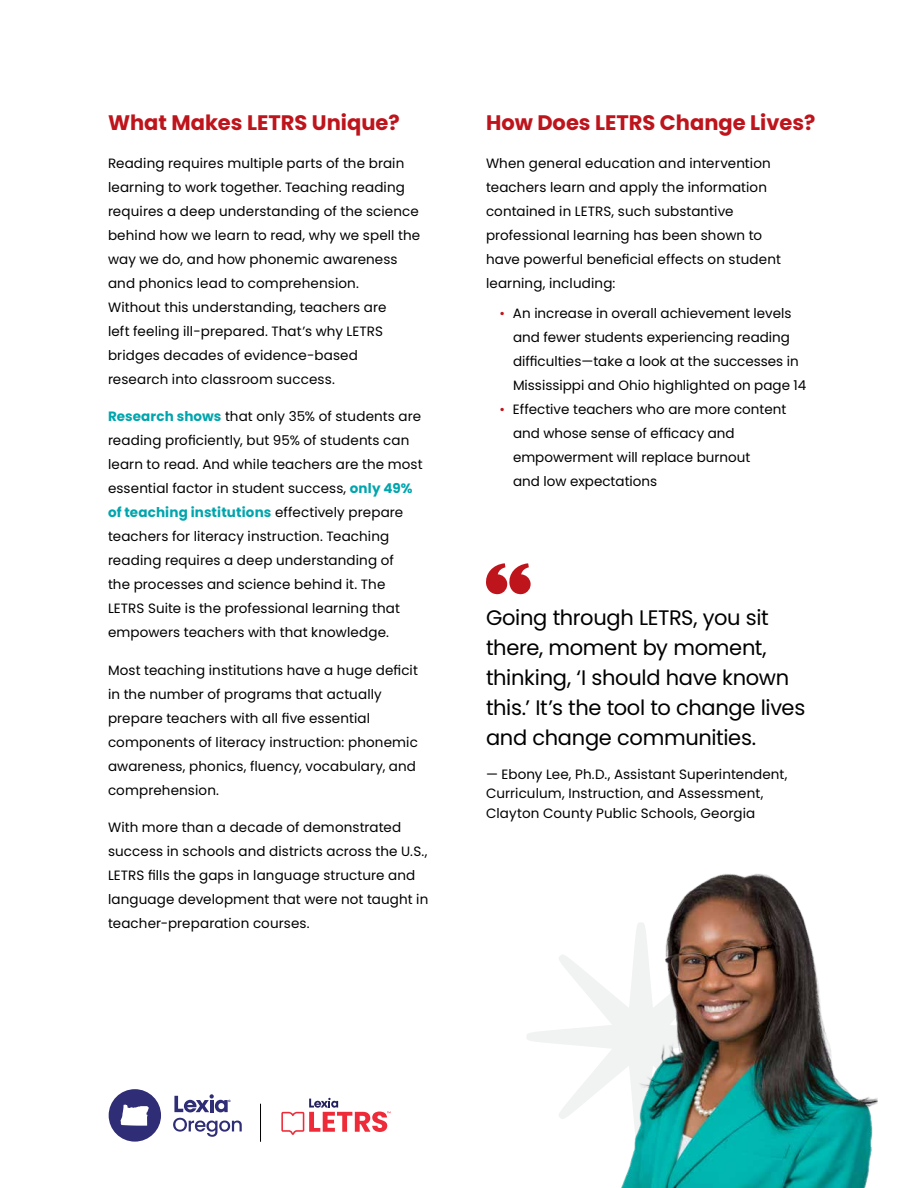
<style>
.page{position:relative;width:918px;height:1188px;background:#fff}
.page>*{position:absolute;margin:0;border:0;box-sizing:border-box;transform-origin:0 0}
.Call_Out-Quote_Treatment{font:21px/30px "Poppins";letter-spacing:-.015em;color:#000}
.Main_head{font:700 21px "Poppins";color:#be141b}
.body_no_indent_space_above{font:13.5px/24px "Poppins";letter-spacing:.01em;color:#000}
.Body_no_indent{font:13.5px/24px "Poppins";letter-spacing:.01em;color:#000}
.Bulleted_list_first{font:13.5px/24px "Poppins";color:#000}
.Body{font:13.5px/19.5px "Poppins";letter-spacing:.01em;color:#000}
.Bulleted_list{font:13.5px/24px "Poppins";color:#000}
.s1{font-weight:700;color:#00a5ad}
.s2{color:#be141b}
</style>
<div class="page">
<svg style="left:281px;top:1098px;width:110px;height:37px"></svg>
<hr style="left:260px;top:1104px;width:1px;height:38px;background:#000">
<svg style="left:173px;top:1094px;width:69px;height:43px"></svg>
<svg style="left:109px;top:1089px;width:52px;height:53px"></svg>
<svg style="left:527px;top:955px;width:72px;height:164px"></svg>
<img style="left:599px;top:873px;width:279px;height:315px">
<svg style="left:486px;top:563px;width:45px;height:32px"></svg>
<p class="Main_head" style="left:108px;top:111px;width:293px">What Makes LETRS Unique?</p>
<p class="Body_no_indent" style="left:108px;top:151px;width:314px">Reading requires multiple parts of the brain learning to work together. Teaching reading requires a deep understanding of the science behind how we learn to read, why we spell the way we do, and how phonemic awareness and phonics lead to comprehension.<br>Without this understanding, teachers are<br>left feeling ill-prepared. That’s why LETRS bridges decades of evidence-based research into classroom success.</p>
<p class="body_no_indent_space_above" style="left:108px;top:404px;width:316px"><span class="s1">Research shows</span> that only 35% of students are reading proficiently, but 95% of students can learn to read. And while teachers are the most essential factor in student success, <span class="s1">only 49% of teaching institutions</span> effectively prepare teachers for literacy instruction. Teaching reading requires a deep understanding of<br>the processes and science behind it. The LETRS Suite is the professional learning that empowers teachers with that knowledge.</p>
<p class="body_no_indent_space_above" style="left:108px;top:658px;width:311px">Most teaching institutions have a huge deficit in the number of programs that actually prepare teachers with all five essential components of literacy instruction: phonemic awareness, phonics, fluency, vocabulary, and comprehension.</p>
<p class="body_no_indent_space_above" style="left:108px;top:815px;width:322px">With more than a decade of demonstrated success in schools and districts across the U.S., LETRS fills the gaps in language structure and language development that were not taught in teacher-preparation courses.</p>
<p class="Main_head" style="left:486px;top:111px;width:331px">How Does LETRS Change Lives?</p>
<p class="Body_no_indent" style="left:486px;top:151px;width:296px">When general education and intervention teachers learn and apply the information contained in LETRS, such substantive professional learning has been shown to have powerful beneficial effects on student learning, including:</p>
<p class="Bulleted_list_first" style="left:513px;top:302px;width:295px;text-indent:-14px"><span class="s2">•</span> An increase in overall achievement levels and fewer students experiencing reading difficulties—take a look at the successes in Mississippi and Ohio highlighted on page 14</p>
<p class="Bulleted_list" style="left:513px;top:398px;width:275px;text-indent:-14px"><span class="s2">•</span> Effective teachers who are more content and whose sense of efficacy and empowerment will replace burnout<br>and low expectations</p>
<p class="Call_Out-Quote_Treatment" style="left:486px;top:603px;width:321px">Going through LETRS, you sit there, moment by moment, thinking, ‘I should have known this.’ It’s the tool to change lives and change communities.</p>
<p class="Body" style="left:486px;top:764px;width:303px">— Ebony Lee, Ph.D., Assistant Superintendent,<br>Curriculum, Instruction, and Assessment,<br>Clayton County Public Schools, Georgia</p>
</div>
